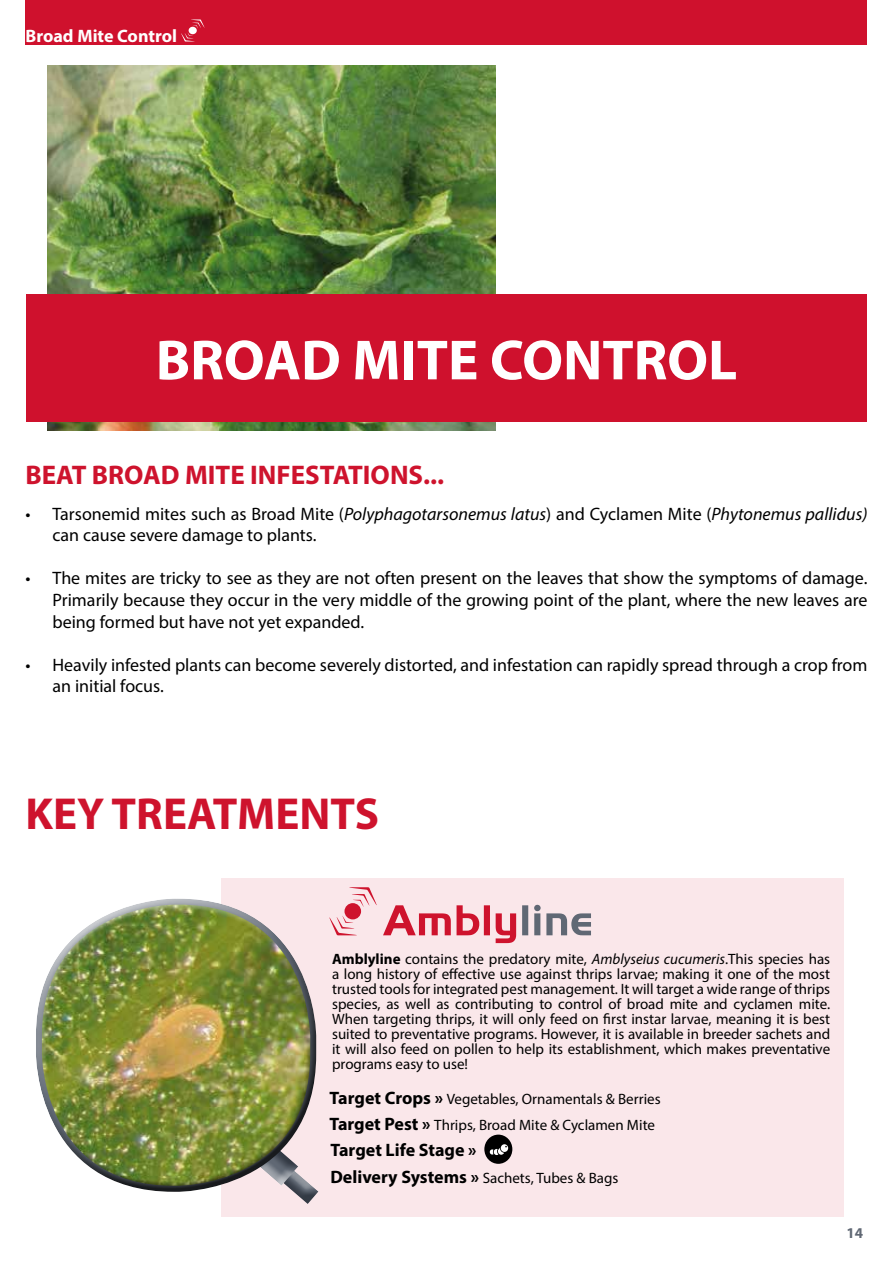
<style>
.page{position:relative;width:893px;height:1263px;background:#fff}
.page>*{position:absolute;margin:0;border:0;box-sizing:border-box;transform-origin:0 0}
.t1{font:700 57px "Myriad Pro";color:#fff}
.t2{font:700 45px "Myriad Pro";color:#ce132d}
.t3{font:700 27px "Myriad Pro";color:#ce132d}
.t4{font:18px/21.6px "Myriad Pro";color:#000}
.t5{font:700 18px "Myriad Pro";color:#fff}
.t6{font:700 18px "Myriad Pro";color:#000}
.t7{font:15px/15px "Myriad Pro";color:#000;text-align:justify}
.t8{font:700 15px "Myriad Pro";color:#606874}
.s1{font-style:italic}
.s2{font-weight:700}
.s3{font-weight:700;font-size:18px}
</style>
<div class="page">
<img style="left:48px;top:65px;width:448px;height:366px">
<div style="left:25px;top:0;width:842px;height:45px;background:#cf112d"></div>
<div style="left:221px;top:879px;width:622px;height:338px;background:#fae7ea"></div>
<svg style="left:383px;top:905px;width:68px;height:30px"></svg>
<svg style="left:457px;top:905px;width:33px;height:30px"></svg>
<svg style="left:496px;top:913px;width:20px;height:30px"></svg>
<svg style="left:522px;top:905px;width:6px;height:30px"></svg>
<svg style="left:534px;top:905px;width:57px;height:30px"></svg>
<svg style="left:329px;top:916px;width:28px;height:19px"></svg>
<svg style="left:349px;top:887px;width:28px;height:20px"></svg>
<div style="left:344px;top:903px;width:17px;height:16px;background:#ce132d;border-radius:50%"></div>
<svg style="left:295px;top:1190px;width:24px;height:14px"></svg>
<div style="left:33px;top:898px;width:268px;height:234px;background:#fff;opacity:.75"></div>
<div style="left:42px;top:937px;width:275px;height:256px;background:#000;opacity:.75"></div>
<div style="left:484px;top:1134px;width:28px;height:30px;background:#000;border-radius:50%"></div>
<svg style="left:490px;top:1144px;width:18px;height:11px"></svg>
<svg style="left:181px;top:19px;width:24px;height:23px"></svg>
<div style="left:189px;top:27px;width:8px;height:7px;background:#fff;border-radius:50%"></div>
<div style="left:26px;top:294px;width:841px;height:128px;background:#cf112d"></div>
<p class="t5" style="left:26px;top:24px;width:153px">Broad Mite Control</p>
<h1 class="t1" style="left:156px;top:323px;width:583px">BROAD MITE CONTROL</h1>
<h3 class="t3" style="left:26px;top:457px;width:420px">BEAT BROAD MITE INFESTATIONS...</h3>
<p class="t4" style="left:53px;top:502px;width:816px;text-indent:-27px">• Tarsonemid mites such as Broad Mite (<span class="s1">Polyphagotarsonemus latus</span>) and Cyclamen Mite (<span class="s1">Phytonemus pallidus) </span>can cause severe damage to plants.</p>
<p class="t4" style="left:53px;top:567px;width:816px;text-align:justify;text-indent:-27px">• The mites are tricky to see as they are not often present on the leaves that show the symptoms of damage.<br>Primarily because they occur in the very middle of the growing point of the plant, where the new leaves are being formed but have not yet expanded.</p>
<p class="t4" style="left:53px;top:654px;width:816px;text-indent:-27px">• Heavily infested plants can become severely distorted, and infestation can rapidly spread through a crop from an initial focus.</p>
<h2 class="t2" style="left:26px;top:785px;width:355px">KEY TREATMENTS</h2>
<p class="t7" style="left:332px;top:951px;width:500px"><span class="s2">Amblyline</span> contains the predatory mite, <span class="s1">Amblyseius cucumeris</span>.This species has a long history of effective use against thrips larvae; making it one of the most trusted tools for integrated pest management. It will target a wide range of thrips species, as well as contributing to control of broad mite and cyclamen mite.<br>When targeting thrips, it will only feed on first instar larvae, meaning it is best suited to preventative programs. However, it is available in breeder sachets and it will also feed on pollen to help its establishment, which makes preventative programs easy to use!</p>
<p class="t7" style="left:329px;top:1086px;width:333px;line-height:26px"><span class="s3">Target Crops »</span> Vegetables, Ornamentals &amp; Berries<br><span class="s3">Target Pest »</span> Thrips, Broad Mite &amp; Cyclamen Mite</p>
<p class="t7" style="left:330px;top:1170px;width:290px"><span class="s3">Delivery Systems »</span> Sachets, Tubes &amp; Bags</p>
<p class="t6" style="left:330px;top:1138px;width:148px">Target Life Stage »</p>
<p class="t8" style="left:846px;top:1223px;width:18px">14</p>
</div>
